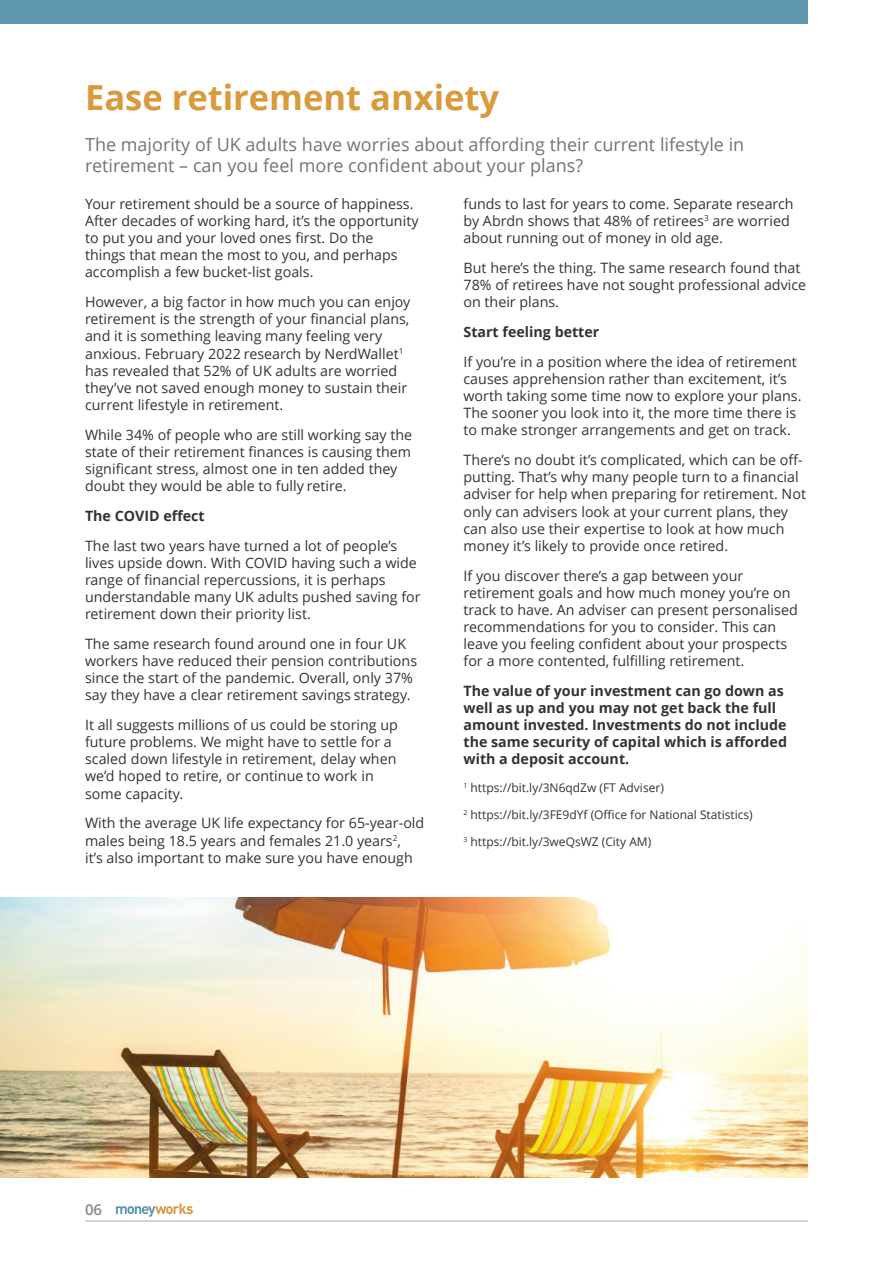
<style>
.page{position:relative;width:893px;height:1263px;background:#fff}
.page>*{position:absolute;margin:0;border:0;box-sizing:border-box;transform-origin:0 0}
.t1{font:700 34.5px "Open Sans";color:#d99a3c}
.t2{font:18px/21.6px "Open Sans";color:#757272}
.t3{font:600 15px "Open Sans";color:#878787}
.t4{font:14.25px/17.1px "Open Sans";color:#333}
.t5{font:700 14.25px/17.1px "Open Sans";color:#333}
.t6{font:12px "Open Sans";color:#333}
</style>
<div class="page">
<hr style="left:85px;top:1220px;width:723px;height:1px;background:#b2b2b2">
<img style="left:0;top:897px;width:808px;height:281px">
<svg style="left:116px;top:1203px;width:77px;height:14px"></svg>
<div style="left:0;top:0;width:808px;height:24px;background:#5e96ad"></div>
<h1 class="t1" style="left:85px;top:84px;width:416px">Ease retirement anxiety</h1>
<p class="t2" style="left:85px;top:135px;width:661px">The majority of UK adults have worries about affording their current lifestyle in retirement – can you feel more confident about your plans?</p>
<p class="t4" style="left:85px;top:197px;width:335px">Your retirement should be a source of happiness.<br>After decades of working hard, it’s the opportunity to put you and your loved ones first. Do the<br>things that mean the most to you, and perhaps accomplish a few bucket-list goals.</p>
<p class="t4" style="left:85px;top:295px;width:327px">However, a big factor in how much you can enjoy retirement is the strength of your financial plans, and it is something leaving many feeling very anxious. February 2022 research by NerdWallet<sup>1 </sup>has revealed that 52% of UK adults are worried they’ve not saved enough money to sustain their current lifestyle in retirement.</p>
<p class="t4" style="left:85px;top:427px;width:329px">While 34% of people who are still working say the state of their retirement finances is causing them significant stress, almost one in ten added they doubt they would be able to fully retire.</p>
<p class="t5" style="left:85px;top:509px;width:121px">The COVID effect</p>
<p class="t4" style="left:85px;top:538px;width:337px">The last two years have turned a lot of people’s lives upside down. With COVID having such a wide range of financial repercussions, it is perhaps understandable many UK adults pushed saving for retirement down their priority list.</p>
<p class="t4" style="left:85px;top:637px;width:334px">The same research found around one in four UK workers have reduced their pension contributions since the start of the pandemic. Overall, only 37% say they have a clear retirement savings strategy.</p>
<p class="t4" style="left:85px;top:718px;width:314px">It all suggests millions of us could be storing up future problems. We might have to settle for a scaled down lifestyle in retirement, delay when we’d hoped to retire, or continue to work in some capacity.</p>
<p class="t4" style="left:85px;top:816px;width:341px">With the average UK life expectancy for 65-year-old males being 18.5 years and females 21.0 years<sup>2</sup>,<br>it’s also important to make sure you have enough</p>
<p class="t4" style="left:463px;top:197px;width:332px">funds to last for years to come. Separate research by Abrdn shows that 48% of retirees<sup>3</sup> are worried about running out of money in old age.</p>
<p class="t4" style="left:463px;top:261px;width:344px">But here’s the thing. The same research found that<br>78% of retirees have not sought professional advice on their plans.</p>
<p class="t5" style="left:463px;top:325px;width:137px">Start feeling better</p>
<p class="t4" style="left:463px;top:355px;width:340px">If you’re in a position where the idea of retirement causes apprehension rather than excitement, it’s worth taking some time now to explore your plans.<br>The sooner you look into it, the more time there is to make stronger arrangements and get on track.</p>
<p class="t4" style="left:463px;top:453px;width:344px">There’s no doubt it’s complicated, which can be off&shy;putting. That’s why many people turn to a financial adviser for help when preparing for retirement. Not only can advisers look at your current plans, they can also use their expertise to look at how much money it’s likely to provide once retired.</p>
<p class="t4" style="left:463px;top:568px;width:336px">If you discover there’s a gap between your retirement goals and how much money you’re on track to have. An adviser can present personalised recommendations for you to consider. This can leave you feeling confident about your prospects for a more contented, fulfilling retirement.</p>
<p class="t5" style="left:463px;top:684px;width:325px">The value of your investment can go down as well as up and you may not get back the full amount invested. Investments do not include the same security of capital which is afforded with a deposit account.</p>
<p class="t6" style="left:463px;top:782px;width:202px"><sup>1</sup> https://bit.ly/3N6qdZw (FT Adviser)</p>
<p class="t6" style="left:463px;top:809px;width:291px"><sup>2</sup> https://bit.ly/3FE9dYf (Office for National Statistics)</p>
<p class="t6" style="left:463px;top:837px;width:189px"><sup>3</sup> https://bit.ly/3weQsWZ (City AM)</p>
<p class="t3" style="left:85px;top:1204px;width:19px">06</p>
</div>
